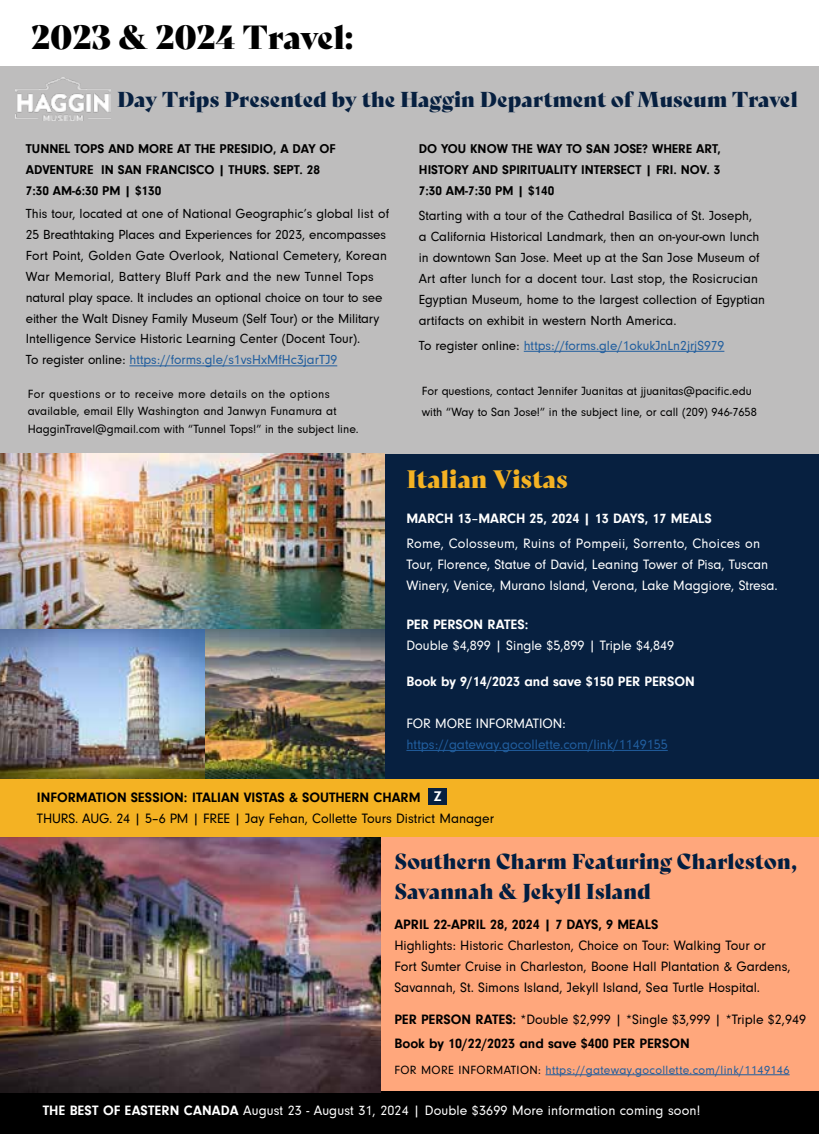
<style>
.page{position:relative;width:819px;height:1134px;background:#fff}
.page>*{position:absolute;margin:0;border:0;box-sizing:border-box;transform-origin:0 0}
.t1{font:32.55px "Bely Display";letter-spacing:.005em;color:#000}
.t2{font:24.5px "Bely Display";letter-spacing:.005em;color:#f4b223}
.t3{font:21px/29.8px "Bely Display";letter-spacing:.005em;color:#011e41}
.t4{font:21px "Bely Display";letter-spacing:.005em;color:#072040}
.t5{font:700 14.35px "Neuzeit Gro";color:#fff}
.t6{font:14px/21px "Neuzeit Gro";color:#fff}
.t7{font:14px/21px "Neuzeit Gro";color:#000}
.t8{font:700 14px/24.5px "Neuzeit Gro";color:#000}
.t9{font:14px/25px "Neuzeit Gro";letter-spacing:.02em;color:#fff}
.t10{font:700 14px "Neuzeit Gro";color:#fff}
.t11{font:14px "Neuzeit Gro";color:#215e9e}
.t12{font:13.65px/21px "Neuzeit Gro";color:#000}
.t13{font:13.65px "Neuzeit Gro";color:#215e9e}
.t14{font:700 13.12px/21px "Neuzeit Gro";color:#000}
.t15{font:12.25px/17.5px "Neuzeit Gro";color:#000}
.t16{font:12.25px "Neuzeit Gro";letter-spacing:.03em;color:#215e9e}
.s1{color:#215e9e}
.s2{color:#000}
.s3{font-weight:700}
.s4{font-weight:400}
</style>
<div class="page">
<div style="left:0;top:1091px;width:819px;height:43px;background:#000"></div>
<div style="left:0;top:66px;width:819px;height:388px;background:#bebdbd"></div>
<div style="left:376px;top:837px;width:443px;height:254px;background:#ffa77c"></div>
<hr style="left:546px;top:1074px;width:244px;height:1px;background:#215e9e">
<img style="left:0;top:837px;width:380px;height:255px">
<div style="left:380px;top:454px;width:439px;height:326px;background:#072040"></div>
<img style="left:0;top:454px;width:384px;height:175px">
<hr style="left:406px;top:750px;width:262px;height:1px;background:#215e9e">
<img style="left:204px;top:629px;width:180px;height:150px">
<img style="left:0;top:629px;width:204px;height:150px">
<img style="left:15px;top:77px;width:96px;height:43px">
<hr style="left:129px;top:365px;width:208px;height:1px;background:#215e9e">
<div style="left:0;top:779px;width:819px;height:58px;background:#f4b223"></div>
<div style="left:428px;top:788px;width:18px;height:16px;background:#072040"></div>
<hr style="left:524px;top:351px;width:200px;height:1px;background:#215e9e">
<h1 class="t1" style="left:32px;top:11px;width:323px">2023 &amp; 2024 Travel:</h1>
<h3 class="t4" style="left:117px;top:83px;width:682px">Day Trips Presented by the Haggin Department of Museum Travel</h3>
<p class="t14" style="left:26px;top:138px;width:311px">TUNNEL TOPS AND MORE AT THE PRESIDIO, A DAY OF<br>ADVENTURE IN SAN FRANCISCO | THURS. SEPT. 28<br>7:30 AM-6:30 PM | $130</p>
<p class="t12" style="left:26px;top:203px;width:365px">This tour, located at one of National Geographic’s global list of 25 Breathtaking Places and Experiences for 2023, encompasses Fort Point, Golden Gate Overlook, National Cemetery, Korean War Memorial, Battery Bluff Park and the new Tunnel Tops natural play space. It includes an optional choice on tour to see either the Walt Disney Family Museum (Self Tour) or the Military Intelligence Service Historic Learning Center (Docent Tour).<br>To register online: <span class="s1">https://forms.gle/s1vsHxMfHc3jarTJ9</span></p>
<p class="t14" style="left:419px;top:138px;width:304px;text-align:justify">DO YOU KNOW THE WAY TO SAN JOSE? WHERE ART, HISTORY AND SPIRITUALITY INTERSECT | FRI. NOV. 3<br>7:30 AM-7:30 PM | $140</p>
<p class="t12" style="left:419px;top:205px;width:348px">Starting with a tour of the Cathedral Basilica of St. Joseph,<br>a California Historical Landmark, then an on-your-own lunch in downtown San Jose. Meet up at the San Jose Museum of Art after lunch for a docent tour. Last stop, the Rosicrucian Egyptian Museum, home to the largest collection of Egyptian artifacts on exhibit in western North America.</p>
<p class="t13" style="left:419px;top:338px;width:307px"><span class="s2">To register online:</span> https://forms.gle/1okukJnLn2jrjS979</p>
<p class="t15" style="left:422px;top:381px;width:337px;line-height:21px">For questions, contact Jennifer Juanitas at jjuanitas@pacific.edu with “Way to San Jose!” in the subject line, or call (209) 946-7658</p>
<p class="t15" style="left:28px;top:385px;width:332px">For questions or to receive more details on the options available, email Elly Washington and Janwyn Funamura at<br>HagginTravel@gmail.com with “Tunnel Tops!” in the subject line.</p>
<h2 class="t2" style="left:406px;top:459px;width:163px">Italian Vistas</h2>
<p class="t9" style="left:406px;top:506px;width:355px"><span class="s3">MARCH 13</span>–<span class="s3">MARCH 25, 2024 | 13 DAYS, 17 MEALS<br></span>Rome, Colosseum, Ruins of Pompeii, Sorrento, Choices on</p>
<p class="t6" style="left:406px;top:555px;width:373px">Tour, Florence, Statue of David, Leaning Tower of Pisa, Tuscan<br>Winery, Venice, Murano Island, Verona, Lake Maggiore, Stresa.</p>
<p class="t10" style="left:406px;top:617px;width:123px">PER PERSON RATES:</p>
<p class="t6" style="left:406px;top:636px;width:269px">Double $4,899 | Single $5,899 | Triple $4,849</p>
<p class="t10" style="left:406px;top:674px;width:290px">Book by 9/14/2023 and save $150 PER PERSON</p>
<p class="t6" style="left:406px;top:713px;width:161px">FOR MORE INFORMATION:</p>
<p class="t11" style="left:406px;top:737px;width:263px">https://gateway.gocollette.com/link/1149155</p>
<p class="t5" style="left:434px;top:788px;width:9px">Z</p>
<p class="t8" style="left:37px;top:786px;width:385px">INFORMATION SESSION: ITALIAN VISTAS &amp; SOUTHERN CHARM</p>
<p class="t7" style="left:37px;top:808px;width:459px">THURS. AUG. 24 | 5–6 PM | FREE | Jay Fehan, Collette Tours District Manager</p>
<h3 class="t3" style="left:394px;top:845px;width:404px">Southern Charm Featuring Charleston,<br>Savannah &amp; Jekyll Island</h3>
<p class="t8" style="left:394px;top:912px;width:266px">APRIL 22-APRIL 28, 2024 | 7 DAYS, 9 MEALS</p>
<p class="t7" style="left:394px;top:935px;width:398px">Highlights: Historic Charleston, Choice on Tour: Walking Tour or<br>Fort Sumter Cruise in Charleston, Boone Hall Plantation &amp; Gardens,<br>Savannah, St. Simons Island, Jekyll Island, Sea Turtle Hospital.</p>
<p class="t8" style="left:394px;top:1007px;width:413px">PER PERSON RATES: <span class="s4">*Double $2,999 | *Single $3,999 | *Triple $2,949<br></span>Book by 10/22/2023 and save $400 PER PERSON</p>
<p class="t16" style="left:394px;top:1063px;width:397px"><span class="s2">FOR MORE INFORMATION:</span> https://gateway.gocollette.com/link/1149146</p>
<p class="t6" style="left:43px;top:1100px;width:659px"><span class="s3">THE BEST OF EASTERN CANADA</span> August 23 - August 31, 2024 | Double $3699 More information coming soon!</p>
</div>
